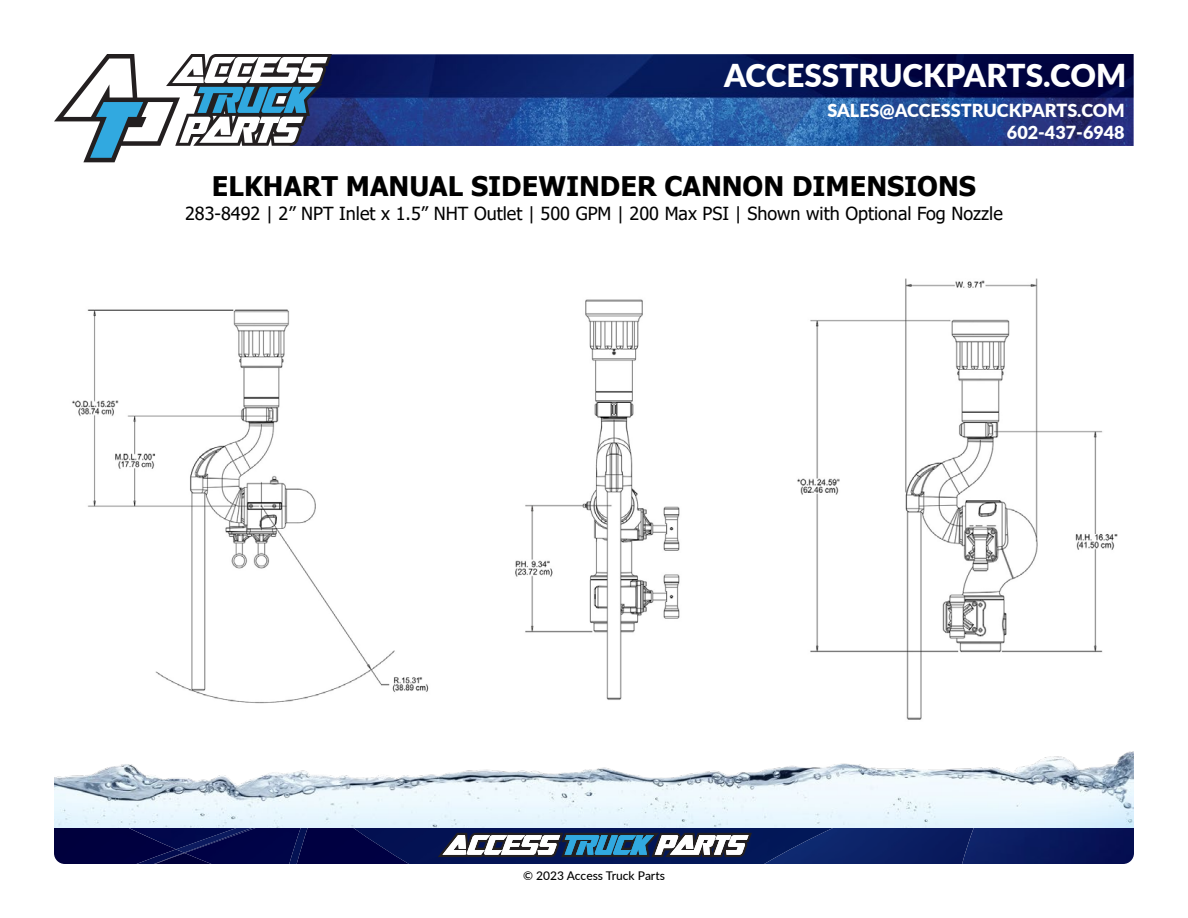
<style>
.page{position:relative;width:1188px;height:918px;background:#fff}
.page>*{position:absolute;margin:0;border:0;box-sizing:border-box;transform-origin:0 0}
.t1{font:900 31.5px "Lato";color:#fff}
.t2{font:700 27px "Tahoma";color:#000}
.t3{font:18px "Tahoma";color:#000}
.t4{font:900 18px/21.6px "Lato";color:#fff;text-align:right}
.t5{font:500 12px "Lato";color:#000}
</style>
<div class="page">
<img style="left:332px;top:54px;width:802px;height:92px">
<svg style="left:54px;top:54px;width:278px;height:108px"></svg>
<img style="left:54px;top:828px;width:235px;height:36px">
<div style="left:308px;top:828px;width:44px;height:36px;background:#000041"></div>
<img style="left:127px;top:828px;width:131px;height:25px">
<img style="left:352px;top:828px;width:412px;height:36px">
<img style="left:764px;top:828px;width:198px;height:36px">
<img style="left:962px;top:828px;width:172px;height:36px">
<img style="left:289px;top:828px;width:19px;height:36px">
<img style="left:137px;top:849px;width:47px;height:15px">
<img style="left:176px;top:828px;width:78px;height:25px">
<svg style="left:438px;top:833px;width:314px;height:24px"></svg>
<img style="left:515px;top:299px;width:165px;height:401px">
<img style="left:72px;top:309px;width:357px;height:395px">
<img style="left:797px;top:278px;width:321px;height:442px">
<img style="left:54px;top:751px;width:1080px;height:77px">
<h1 class="t1" style="left:724px;top:52px;width:404px">ACCESSTRUCKPARTS.COM</h1>
<p class="t4" style="left:827px;top:99px;width:299px">SALES@ACCESSTRUCKPARTS.COM<br>602-437-6948</p>
<h2 class="t2" style="left:212px;top:168px;width:766px">ELKHART MANUAL SIDEWINDER CANNON DIMENSIONS</h2>
<p class="t3" style="left:185px;top:201px;width:819px">283-8492 | 2” NPT Inlet x 1.5” NHT Outlet | 500 GPM | 200 Max PSI | Shown with Optional Fog Nozzle</p>
<p class="t5" style="left:523px;top:867px;width:143px">© 2023 Access Truck Parts</p>
</div>
